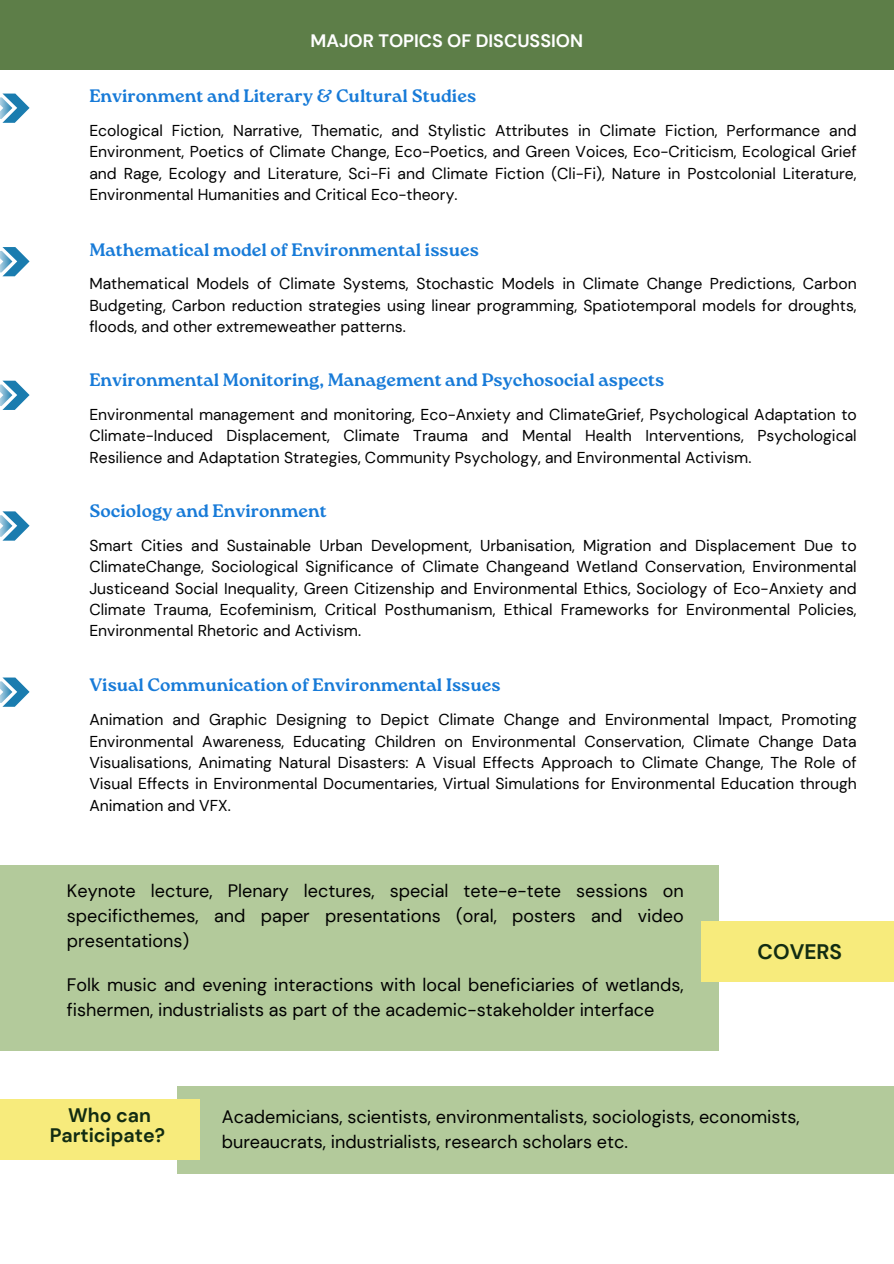
<style>
.page{position:relative;width:894px;height:1264px;background:#fff}
.page>*{position:absolute;margin:0;border:0;box-sizing:border-box;transform-origin:0 0}
.t1{font:700 21px "DM Sans";color:#122c12}
.t2{font:700 19.5px/20.2px "DM Sans";color:#122c12;text-align:center}
.t3{font:18px/24.8px "DM Sans";color:#000}
.t4{font:700 18px "Roca One";color:#187bd8}
.t5{font:700 18px "DM Sans";color:#fff}
.t6{font:15.75px/21.3px "DM Sans";color:#000;text-align:justify}
</style>
<div class="page">
<div style="left:0;top:0;width:893px;height:70px;background:#5d7e48"></div>
<svg style="left:0;top:94px;width:30px;height:29px"></svg>
<svg style="left:0;top:247px;width:30px;height:29px"></svg>
<svg style="left:0;top:380px;width:30px;height:30px"></svg>
<svg style="left:0;top:511px;width:30px;height:29px"></svg>
<svg style="left:0;top:677px;width:30px;height:29px"></svg>
<div style="left:0;top:864px;width:717px;height:186px;background:#b3ca9b"></div>
<div style="left:701px;top:921px;width:192px;height:60px;background:#f7eb7c"></div>
<div style="left:177px;top:1086px;width:716px;height:88px;background:#b3ca9b"></div>
<div style="left:0;top:1098px;width:199px;height:61px;background:#f7eb7c"></div>
<p class="t5" style="left:310px;top:29px;width:274px">MAJOR TOPICS OF DISCUSSION</p>
<p class="t4" style="left:89px;top:85px;width:388px">Environment and Literary &amp; Cultural Studies</p>
<p class="t6" style="left:89px;top:120px;width:768px">Ecological Fiction, Narrative, Thematic, and Stylistic Attributes in Climate Fiction, Performance and Environment, Poetics of Climate Change, Eco-Poetics, and Green Voices, Eco-Criticism, Ecological Grief and Rage, Ecology and Literature, Sci-Fi and Climate Fiction (Cli-Fi), Nature in Postcolonial Literature, Environmental Humanities and Critical Eco-theory.</p>
<p class="t4" style="left:89px;top:239px;width:391px">Mathematical model of Environmental issues</p>
<p class="t6" style="left:89px;top:273px;width:768px">Mathematical Models of Climate Systems, Stochastic Models in Climate Change Predictions, Carbon Budgeting, Carbon reduction strategies using linear programming, Spatiotemporal models for droughts, floods, and other extremeweather patterns.</p>
<p class="t4" style="left:89px;top:369px;width:576px">Environmental Monitoring, Management and Psychosocial aspects</p>
<p class="t6" style="left:89px;top:404px;width:768px">Environmental management and monitoring, Eco-Anxiety and ClimateGrief, Psychological Adaptation to Climate-Induced Displacement, Climate Trauma and Mental Health Interventions, Psychological Resilience and Adaptation Strategies, Community Psychology, and Environmental Activism.</p>
<p class="t4" style="left:89px;top:500px;width:239px">Sociology and Environment</p>
<p class="t6" style="left:89px;top:534px;width:768px">Smart Cities and Sustainable Urban Development, Urbanisation, Migration and Displacement Due to ClimateChange, Sociological Significance of Climate Changeand Wetland Conservation, Environmental Justiceand Social Inequality, Green Citizenship and Environmental Ethics, Sociology of Eco-Anxiety and Climate Trauma, Ecofeminism, Critical Posthumanism, Ethical Frameworks for Environmental Policies, Environmental Rhetoric and Activism.</p>
<p class="t4" style="left:89px;top:674px;width:412px">Visual Communication of Environmental Issues</p>
<p class="t6" style="left:89px;top:709px;width:768px">Animation and Graphic Designing to Depict Climate Change and Environmental Impact, Promoting Environmental Awareness, Educating Children on Environmental Conservation, Climate Change Data Visualisations, Animating Natural Disasters: A Visual Effects Approach to Climate Change, The Role of Visual Effects in Environmental Documentaries, Virtual Simulations for Environmental Education through Animation and VFX.</p>
<p class="t3" style="left:67px;top:878px;width:618px;text-align:justify">Keynote lecture, Plenary lectures, special tete-e-tete sessions on specificthemes, and paper presentations (oral, posters and video presentations)</p>
<p class="t3" style="left:67px;top:972px;width:618px">Folk music and evening interactions with local beneficiaries of wetlands, fishermen, industrialists as part of the academic-stakeholder interface</p>
<h1 class="t1" style="left:757px;top:938px;width:86px">COVERS</h1>
<p class="t2" style="left:50px;top:1105px;width:117px">Who can<br>Participate?</p>
<p class="t3" style="left:222px;top:1104px;width:579px">Academicians, scientists, environmentalists, sociologists, economists, bureaucrats, industrialists, research scholars etc.</p>
</div>
